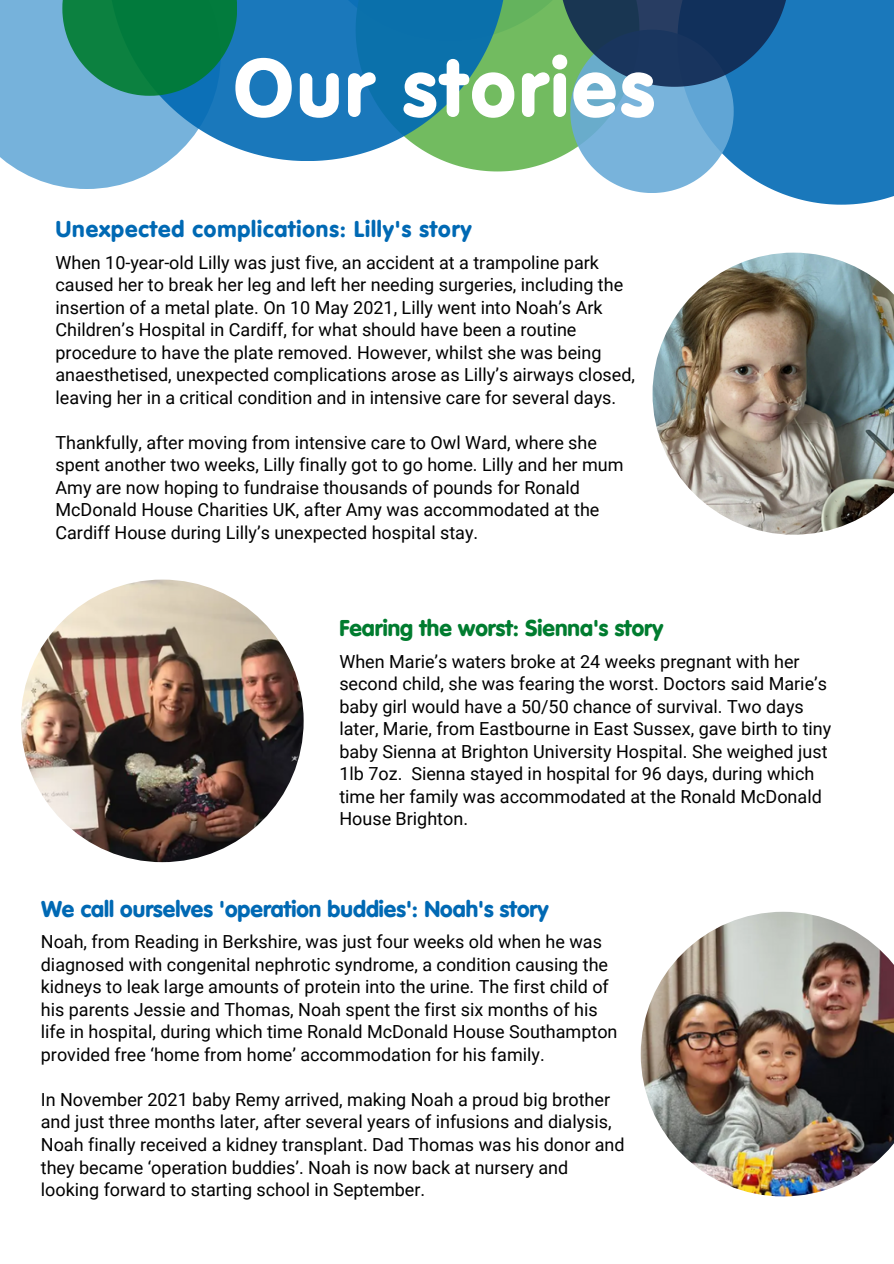
<style>
.page{position:relative;width:894px;height:1264px;background:#fff}
.page>*{position:absolute;margin:0;border:0;box-sizing:border-box;transform-origin:0 0}
.t1{font:900 80.4px "VAG Rounded Std";letter-spacing:.045em;color:#fff}
.t2{font:900 22.5px "VAG Rounded Std";color:#0069b4}
.t3{font:900 22.5px "VAG Rounded Std";letter-spacing:.04em;color:#0069b4}
.t4{font:900 22.5px "VAG Rounded Std";color:#007c2f}
.t5{font:18px/22.5px "Roboto";color:#000}
</style>
<div class="page">
<img style="left:640px;top:911px;width:253px;height:285px">
<img style="left:652px;top:253px;width:241px;height:281px">
<img style="left:21px;top:579px;width:282px;height:283px;border-radius:50%">
<svg style="left:0;top:0;width:169px;height:189px;fill:#76b2db"></svg>
<svg style="left:444px;top:0;width:449px;height:205px"></svg>
<svg style="left:108px;top:0;width:398px;height:161px"></svg>
<svg style="left:62px;top:0;width:175px;height:95px"></svg>
<p class="t1" style="left:234px;top:55px;width:422px">Our stories</p>
<p class="t3" style="left:56px;top:219px;width:417px">Unexpected complications: Lilly's story</p>
<p class="t5" style="left:55px;top:251px;width:581px">When 10-year-old Lilly was just five, an accident at a trampoline park caused her to break her leg and left her needing surgeries, including the insertion of a metal plate. On 10 May 2021, Lilly went into Noah’s Ark Children’s Hospital in Cardiff, for what should have been a routine procedure to have the plate removed. However, whilst she was being anaesthetised, unexpected complications arose as Lilly’s airways closed, leaving her in a critical condition and in intensive care for several days.</p>
<p class="t5" style="left:55px;top:431px;width:569px">Thankfully, after moving from intensive care to Owl Ward, where she spent another two weeks, Lilly finally got to go home. Lilly and her mum Amy are now hoping to fundraise thousands of pounds for Ronald McDonald House Charities UK, after Amy was accommodated at the Cardiff House during Lilly’s unexpected hospital stay.</p>
<p class="t4" style="left:339px;top:618px;width:325px">Fearing the worst: Sienna's story</p>
<p class="t5" style="left:339px;top:650px;width:493px">When Marie’s waters broke at 24 weeks pregnant with her second child, she was fearing the worst. Doctors said Marie’s baby girl would have a 50/50 chance of survival. Two days later, Marie, from Eastbourne in East Sussex, gave birth to tiny baby Sienna at Brighton University Hospital. She weighed just 1lb 7oz. Sienna stayed in hospital for 96 days, during which time her family was accommodated at the Ronald McDonald House Brighton.</p>
<p class="t2" style="left:41px;top:900px;width:508px">We call ourselves 'operation buddies': Noah's story</p>
<h1 class="t5" style="left:41px;top:931px;width:578px">Noah, from Reading in Berkshire, was just four weeks old when he was diagnosed with congenital nephrotic syndrome, a condition causing the kidneys to leak large amounts of protein into the urine. The first child of his parents Jessie and Thomas, Noah spent the first six months of his life in hospital, during which time Ronald McDonald House Southampton provided free ‘home from home’ accommodation for his family.</h1>
<h2 class="t5" style="left:41px;top:1088px;width:585px">In November 2021 baby Remy arrived, making Noah a proud big brother and just three months later, after several years of infusions and dialysis, Noah finally received a kidney transplant. Dad Thomas was his donor and they became ‘operation buddies’. Noah is now back at nursery and looking forward to starting school in September.</h2>
</div>
